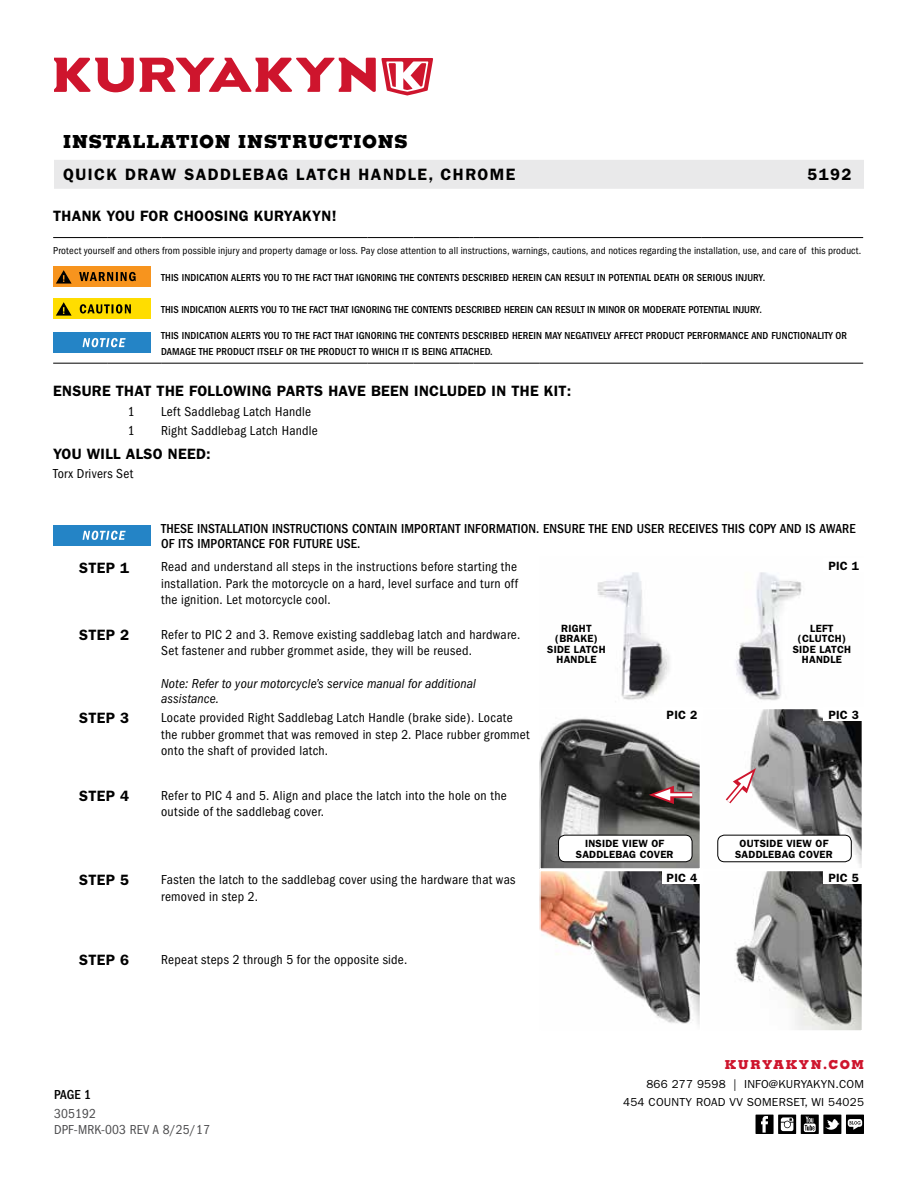
<style>
.page{position:relative;width:918px;height:1188px;background:#fff}
.page>*{position:absolute;margin:0;border:0;box-sizing:border-box;transform-origin:0 0}
.t1{font:800 18px "Memphis";letter-spacing:.04em;color:#000}
.t2{font:600 16.5px "Franklin Gothic";letter-spacing:.09em;color:#000}
.t3{font:600 15px "Franklin Gothic";letter-spacing:.02em;color:#000}
.t4{font:condensed 13.5px/16.5px "Franklin Gothic";letter-spacing:.02em;color:#000}
.t5{font:500 condensed 13.5px/15.8px "Franklin Gothic";letter-spacing:.01em;color:#000}
.t6{font:italic condensed 13.5px/15.8px "Franklin Gothic";letter-spacing:.01em;color:#000}
.t7{font:condensed 13.5px/15.8px "Franklin Gothic";letter-spacing:.01em;color:#4d4d4f}
.t8{font:800 12.3px "Memphis";letter-spacing:.12em;color:#ce152d}
.t9{font:600 12px "Franklin Gothic";letter-spacing:.02em;color:#000}
.t10{font:11.7px/18px "Franklin Gothic";letter-spacing:.02em;color:#000;text-align:right}
.t11{font:500 condensed 10.5px/15.8px "Franklin Gothic";letter-spacing:.01em;color:#000}
.t12{font:condensed 10.5px "Franklin Gothic";letter-spacing:.015em;color:#000}
.t13{font:600 10.5px/10.5px "Franklin Gothic";letter-spacing:.02em;color:#000;text-align:center}
</style>
<div class="page">
<svg style="left:54px;top:58px;width:379px;height:38px"></svg>
<div style="left:54px;top:160px;width:810px;height:29px;background:#e9e9ea"></div>
<div style="left:846px;top:1115px;width:18px;height:19px;background:#000"></div>
<svg style="left:848px;top:1119px;width:14px;height:11px"></svg>
<svg style="left:778px;top:1115px;width:18px;height:19px"></svg>
<svg style="left:781px;top:1117px;width:12px;height:14px"></svg>
<div style="left:756px;top:1115px;width:18px;height:19px;background:#000"></div>
<svg style="left:761px;top:1116px;width:7px;height:17px"></svg>
<svg style="left:801px;top:1115px;width:18px;height:19px"></svg>
<svg style="left:804px;top:1117px;width:12px;height:15px"></svg>
<div style="left:823px;top:1115px;width:18px;height:19px;background:#000"></div>
<svg style="left:825px;top:1119px;width:15px;height:11px"></svg>
<hr style="left:53px;top:237px;width:54px;height:1px;background:#000">
<hr style="left:107px;top:237px;width:54px;height:1px;background:#000">
<hr style="left:161px;top:237px;width:207px;height:1px;background:#000">
<hr style="left:368px;top:237px;width:45px;height:1px;background:#000">
<hr style="left:413px;top:237px;width:46px;height:1px;background:#000">
<svg style="left:459px;top:237px;width:14px;height:1px"></svg>
<hr style="left:473px;top:237px;width:66px;height:1px;background:#000">
<hr style="left:539px;top:237px;width:162px;height:1px;background:#000">
<hr style="left:701px;top:237px;width:162px;height:1px;background:#000">
<hr style="left:53px;top:363px;width:54px;height:1px;background:#000">
<hr style="left:107px;top:363px;width:54px;height:1px;background:#000">
<hr style="left:161px;top:363px;width:207px;height:1px;background:#000">
<hr style="left:368px;top:363px;width:45px;height:1px;background:#000">
<hr style="left:413px;top:363px;width:46px;height:1px;background:#000">
<svg style="left:459px;top:363px;width:14px;height:1px"></svg>
<hr style="left:473px;top:363px;width:66px;height:1px;background:#000">
<hr style="left:539px;top:363px;width:162px;height:1px;background:#000">
<hr style="left:701px;top:363px;width:162px;height:1px;background:#000">
<div style="left:53px;top:267px;width:97px;height:20px;background:#f7941e"></div>
<svg style="left:79px;top:272px;width:57px;height:9px"></svg>
<svg style="left:56px;top:270px;width:16px;height:14px"></svg>
<div style="left:53px;top:299px;width:97px;height:20px;background:#fd0"></div>
<svg style="left:56px;top:302px;width:16px;height:14px"></svg>
<svg style="left:80px;top:304px;width:51px;height:10px"></svg>
<div style="left:53px;top:333px;width:97px;height:20px;background:#2484c6"></div>
<svg style="left:83px;top:338px;width:43px;height:9px"></svg>
<div style="left:53px;top:525px;width:97px;height:20px;background:#2484c6"></div>
<svg style="left:83px;top:531px;width:43px;height:9px"></svg>
<img style="left:597px;top:572px;width:205px;height:128px">
<img style="left:542px;top:718px;width:156px;height:306px">
<div style="left:539px;top:708px;width:162px;height:162px;border:2px solid #fff"></div>
<img style="left:717px;top:711px;width:143px;height:318px">
<div style="left:701px;top:708px;width:162px;height:162px;border:2px solid #fff"></div>
<div style="left:539px;top:870px;width:162px;height:162px;border:2px solid #fff"></div>
<div style="left:701px;top:870px;width:162px;height:162px;border:2px solid #fff"></div>
<div style="left:824px;top:707px;width:40px;height:14px;background:#fff"></div>
<div style="left:824px;top:871px;width:40px;height:13px;background:#fff"></div>
<div style="left:662px;top:707px;width:40px;height:14px;background:#fff"></div>
<div style="left:662px;top:871px;width:40px;height:13px;background:#fff"></div>
<div style="left:559px;top:835px;width:133px;height:27px;background:#fff;border-radius:7px"></div>
<div style="left:558px;top:835px;width:134px;height:27px;border:1px solid #000;border-radius:7px"></div>
<div style="left:718px;top:835px;width:133px;height:27px;background:#fff;border-radius:7px"></div>
<div style="left:718px;top:835px;width:133px;height:27px;border:1px solid #000;border-radius:7px"></div>
<svg style="left:720px;top:768px;width:36px;height:42px"></svg>
<div style="left:664px;top:792px;width:28px;height:6px;background:#dc5a6b"></div>
<hr style="left:665px;top:793px;width:27px;height:3px;background:#fff">
<svg style="left:649px;top:786px;width:25px;height:18px"></svg>
<h1 class="t1" style="left:63px;top:130px;width:346px">INSTALLATION INSTRUCTIONS</h1>
<p class="t2" style="left:63px;top:165px;width:454px">QUICK DRAW SADDLEBAG LATCH HANDLE, CHROME</p>
<p class="t2" style="left:807px;top:165px;width:46px">5192</p>
<p class="t3" style="left:53px;top:207px;width:285px">THANK YOU FOR CHOOSING KURYAKYN!</p>
<p class="t12" style="left:53px;top:245px;width:810px">Protect yourself and others from possible injury and property damage or loss. Pay close attention to all instructions, warnings, cautions, and notices regarding the installation, use, and care of this product.</p>
<p class="t11" style="left:161px;top:270px;width:606px">THIS INDICATION ALERTS YOU TO THE FACT THAT IGNORING THE CONTENTS DESCRIBED HEREIN CAN RESULT IN POTENTIAL DEATH OR SERIOUS INJURY.</p>
<p class="t11" style="left:161px;top:302px;width:602px">THIS INDICATION ALERTS YOU TO THE FACT THAT IGNORING THE CONTENTS DESCRIBED HEREIN CAN RESULT IN MINOR OR MODERATE POTENTIAL INJURY.</p>
<p class="t11" style="left:161px;top:328px;width:687px">THIS INDICATION ALERTS YOU TO THE FACT THAT IGNORING THE CONTENTS DESCRIBED HEREIN MAY NEGATIVELY AFFECT PRODUCT PERFORMANCE AND FUNCTIONALITY OR<br>DAMAGE THE PRODUCT ITSELF OR THE PRODUCT TO WHICH IT IS BEING ATTACHED.</p>
<p class="t3" style="left:53px;top:382px;width:520px">ENSURE THAT THE FOLLOWING PARTS HAVE BEEN INCLUDED IN THE KIT:</p>
<p class="t4" style="left:128px;top:404px;width:8px">1</p>
<p class="t4" style="left:161px;top:404px;width:151px">Left Saddlebag Latch Handle</p>
<p class="t4" style="left:128px;top:423px;width:8px">1</p>
<p class="t4" style="left:161px;top:423px;width:158px">Right Saddlebag Latch Handle</p>
<p class="t3" style="left:53px;top:445px;width:159px">YOU WILL ALSO NEED:</p>
<p class="t4" style="left:53px;top:466px;width:82px">Torx Drivers Set</p>
<p class="t5" style="left:161px;top:520px;width:696px">THESE INSTALLATION INSTRUCTIONS CONTAIN IMPORTANT INFORMATION. ENSURE THE END USER RECEIVES THIS COPY AND IS AWARE<br>OF ITS IMPORTANCE FOR FUTURE USE.</p>
<p class="t3" style="left:79px;top:559px;width:52px">STEP 1</p>
<p class="t4" style="left:161px;top:559px;width:358px;text-align:justify">Read and understand all steps in the instructions before starting the installation. Park the motorcycle on a hard, level surface and turn off the ignition. Let motorcycle cool.</p>
<p class="t3" style="left:79px;top:626px;width:52px">STEP 2</p>
<p class="t4" style="left:161px;top:626px;width:361px">Refer to PIC 2 and 3. Remove existing saddlebag latch and hardware.<br>Set fastener and rubber grommet aside, they will be reused.</p>
<p class="t6" style="left:161px;top:675px;width:316px">Note: Refer to your motorcycle’s service manual for additional assistance.</p>
<p class="t3" style="left:79px;top:709px;width:52px">STEP 3</p>
<p class="t4" style="left:161px;top:710px;width:370px">Locate provided Right Saddlebag Latch Handle (brake side). Locate the rubber grommet that was removed in step 2. Place rubber grommet onto the shaft of provided latch.</p>
<p class="t3" style="left:79px;top:787px;width:52px">STEP 4</p>
<p class="t4" style="left:161px;top:787px;width:347px">Refer to PIC 4 and 5. Align and place the latch into the hole on the outside of the saddlebag cover.</p>
<p class="t3" style="left:79px;top:871px;width:52px">STEP 5</p>
<p class="t4" style="left:161px;top:872px;width:356px">Fasten the latch to the saddlebag cover using the hardware that was removed in step 2.</p>
<p class="t9" style="left:828px;top:558px;width:32px">PIC 1</p>
<p class="t13" style="left:547px;top:623px;width:60px">RIGHT (BRAKE)<br>SIDE LATCH<br>HANDLE</p>
<p class="t13" style="left:793px;top:623px;width:60px">LEFT (CLUTCH)<br>SIDE LATCH<br>HANDLE</p>
<p class="t9" style="left:667px;top:707px;width:32px">PIC 2</p>
<p class="t9" style="left:828px;top:707px;width:32px">PIC 3</p>
<p class="t13" style="left:576px;top:838px;width:99px">INSIDE VIEW OF<br>SADDLEBAG COVER</p>
<p class="t13" style="left:735px;top:838px;width:99px">OUTSIDE VIEW OF<br>SADDLEBAG COVER</p>
<p class="t9" style="left:667px;top:871px;width:32px">PIC 4</p>
<p class="t9" style="left:828px;top:871px;width:32px">PIC 5</p>
<p class="t3" style="left:79px;top:951px;width:52px">STEP 6</p>
<p class="t4" style="left:161px;top:951px;width:248px">Repeat steps 2 through 5 for the opposite side.</p>
<p class="t5" style="left:54px;top:1087px;width:39px">PAGE 1</p>
<p class="t7" style="left:54px;top:1106px;width:157px">305192<br>DPF-MRK-003 REV A 8/25/17</p>
<p class="t8" style="left:725px;top:1057px;width:141px">KURYAKYN.COM</p>
<p class="t10" style="left:623px;top:1076px;width:242px">866 277 9598 | INFO@KURYAKYN.COM<br>454 COUNTY ROAD VV SOMERSET, WI 54025</p>
</div>
